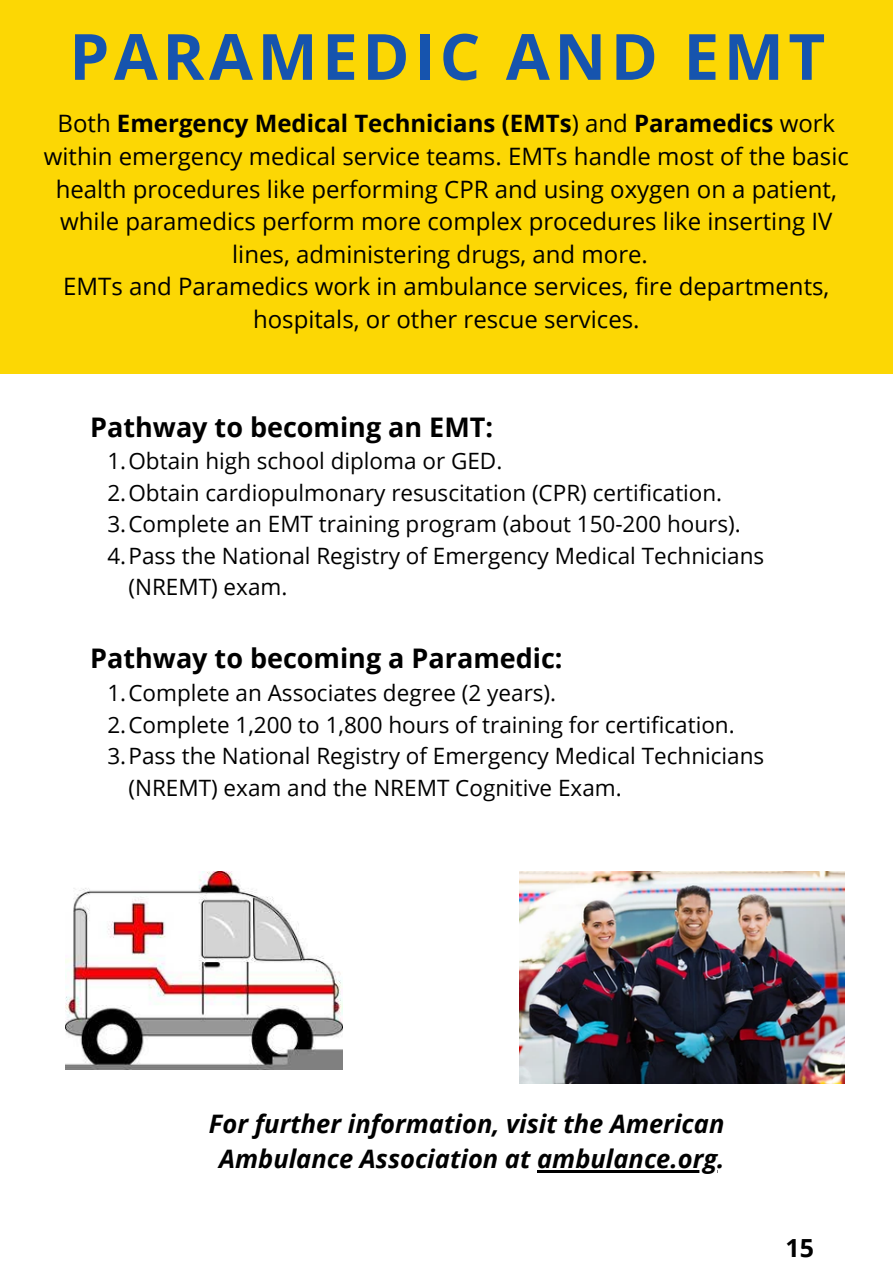
<style>
.page{position:relative;width:893px;height:1264px;background:#fff}
.page>*{position:absolute;margin:0;border:0;box-sizing:border-box;transform-origin:0 0}
.t1{font:700 63.75px "Open Sans";letter-spacing:.07em;color:#1654ae}
.t2{font:700 27px "Open Sans";color:#000}
.t3{font:italic 700 25.5px/34.8px "Open Sans";color:#000;text-align:center}
.t4{font:700 24.9px "Open Sans";color:#000}
.t5{font:24px/32.5px "Open Sans";color:#000;text-align:center}
.t6{font:22.5px/31.5px "Open Sans";color:#000}
.s1{font-weight:700}
</style>
<div class="page">
<div style="left:0;top:0;width:892px;height:374px;background:#fcd704"></div>
<img style="left:66px;top:871px;width:276px;height:198px">
<img style="left:520px;top:871px;width:324px;height:212px">
<hr style="left:537px;top:1169px;width:180px;height:3px;background:#000">
<p class="t1" style="left:69px;top:12px;width:757px">PARAMEDIC AND EMT</p>
<p class="t5" style="left:44px;top:107px;width:806px">Both <span class="s1">Emergency Medical Technicians (EMTs</span>) and <span class="s1">Paramedics</span> work within emergency medical service teams. EMTs handle most of the basic health procedures like performing CPR and using oxygen on a patient, while paramedics perform more complex procedures like inserting IV lines, administering drugs, and more.</p>
<p class="t5" style="left:63px;top:270px;width:767px">EMTs and Paramedics work in ambulance services, fire departments, hospitals, or other rescue services.</p>
<p class="t2" style="left:90px;top:408px;width:404px">Pathway to becoming an EMT:</p>
<p class="t6" style="left:107px;top:445px;width:396px">1.Obtain high school diploma or GED.</p>
<p class="t6" style="left:107px;top:476px;width:616px">2.Obtain cardiopulmonary resuscitation (CPR) certification.</p>
<p class="t6" style="left:107px;top:508px;width:634px">3.Complete an EMT training program (about 150-200 hours).</p>
<p class="t6" style="left:128px;top:539px;width:637px;text-indent:-21px">4.Pass the National Registry of Emergency Medical Technicians (NREMT) exam.</p>
<p class="t2" style="left:90px;top:639px;width:474px">Pathway to becoming a Paramedic:</p>
<p class="t6" style="left:107px;top:676px;width:450px">1.Complete an Associates degree (2 years).</p>
<p class="t6" style="left:107px;top:708px;width:628px">2.Complete 1,200 to 1,800 hours of training for certification.</p>
<p class="t6" style="left:128px;top:739px;width:637px;text-indent:-21px">3.Pass the National Registry of Emergency Medical Technicians (NREMT) exam and the NREMT Cognitive Exam.</p>
<p class="t3" style="left:209px;top:1105px;width:517px">For further information, visit the American<br>Ambulance Association at ambulance.org.</p>
<p class="t4" style="left:785px;top:1229px;width:30px">15</p>
</div>
